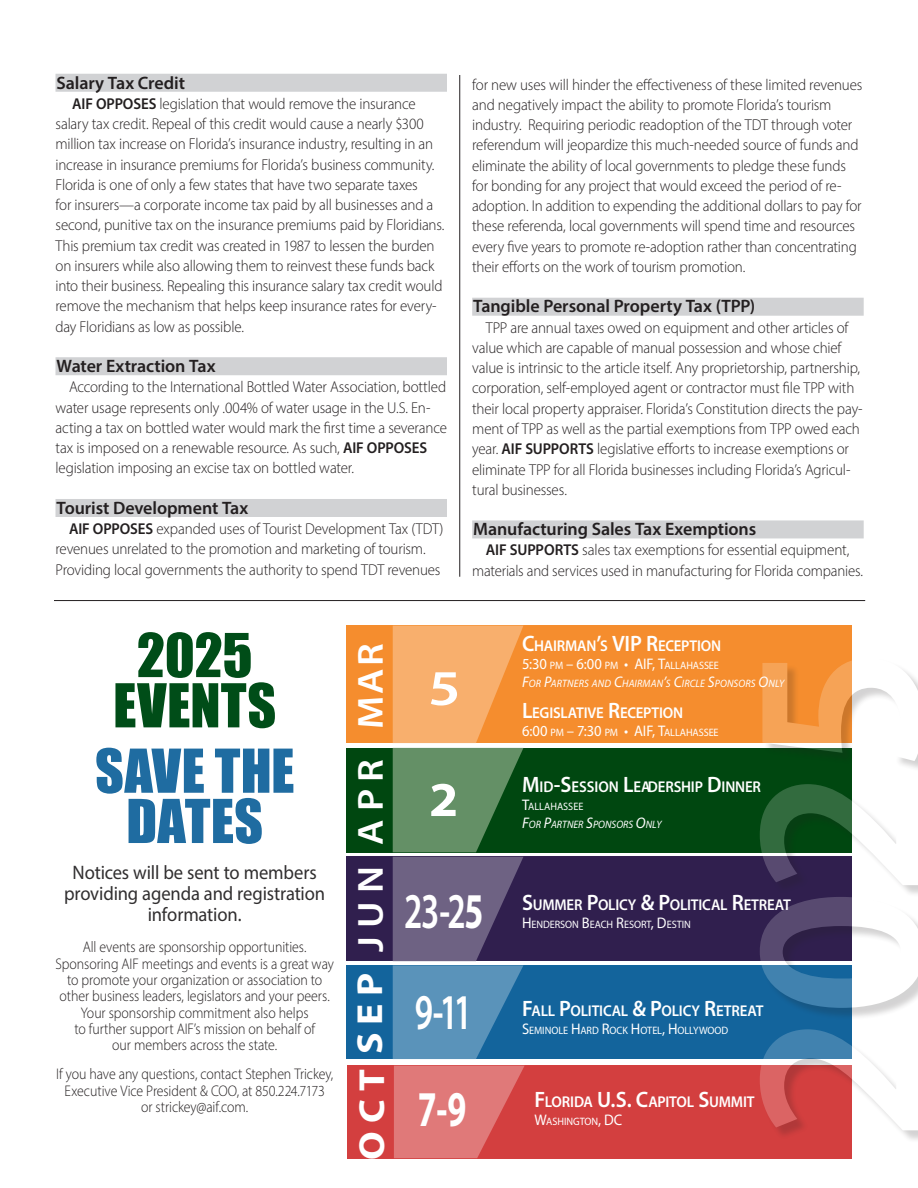
<style>
.page{position:relative;width:918px;height:1188px;background:#fff}
.page>*{position:absolute;margin:0;border:0;box-sizing:border-box;transform-origin:0 0}
.t1{font:55.8px/50.2px "Impact";letter-spacing:.005em;color:#1f6ca1;text-align:center}
.t2{font:55.8px/50.2px "Impact";color:#004d18;text-align:center}
.t3{font:600 50.25px "Myriad Pro";color:#fff;scale:.68 1}
.t4{font:700 50.25px "Myriad Pro";color:#fff;scale:.68 1}
.t5{font:600 50.25px "Myriad Pro";color:#fff;scale:1.2 1}
.t6{font:700 48.9px "Myriad Pro";color:#fff;scale:1.08 1}
.t7{font:600 36.3px "Myriad Pro";letter-spacing:.19em;color:#fff;scale:1.1 1}
.t8{font:700 36.3px "Myriad Pro";letter-spacing:.195em;color:#fff;scale:1.1 1}
.t9{font:19.5px/21px "Myriad Pro";letter-spacing:-.01em;color:#312f30;text-align:center;scale:.95 1}
.t10{font:600 18px "Myriad Pro";letter-spacing:-.005em;color:#231f20}
.t11{font:300 15.75px/20.2px "Myriad Pro";letter-spacing:-.01em;color:#231f20;scale:.95 1}
.t12{font:300 15.75px/20.2px "Myriad Pro";letter-spacing:-.01em;color:#231f20;text-align:center;scale:.96 1}
.t13{font:600 15.6px "Myriad Pro";letter-spacing:-.01em;color:#fff;scale:.95 1}
.t14{font:300 15.45px/16.4px "Myriad Pro";letter-spacing:-.005em;color:#231f20;text-align:center;scale:.9 1}
.t15{font:15.3px "Myriad Pro";letter-spacing:-.01em;color:#fff;scale:.95 1}
.t16{font:italic 10.8px/18.1px "Myriad Pro";letter-spacing:.01em;color:#fff;scale:.95 1}
.t17{font:10.8px "Myriad Pro";letter-spacing:-.005em;color:#fff;scale:.95 1}
.s1{font-weight:600}
.s2{font-weight:700}
.s3{font-size:22.35px}
.s4{font-size:10.8px}
.s5{font-size:15.3px}
.s6{font-style:normal;font-size:15.3px}
.s7{font-style:normal}
</style>
<div class="page">
<div style="left:346px;top:965px;width:506px;height:94px;background:#13649c"></div>
<div style="left:347px;top:1066px;width:505px;height:93px;background:#d33f3f"></div>
<div style="left:346px;top:626px;width:506px;height:117px;background:#f58d2e"></div>
<div style="left:346px;top:748px;width:506px;height:104px;background:#004710"></div>
<div style="left:346px;top:857px;width:506px;height:104px;background:#301f4e"></div>
<svg style="left:393px;top:626px;width:130px;height:433px"></svg>
<svg style="left:394px;top:1066px;width:130px;height:92px"></svg>
<svg style="left:760px;top:660px;width:158px;height:470px"></svg>
<hr style="left:459px;top:75px;width:1px;height:502px;background:#231f20">
<hr style="left:54px;top:600px;width:811px;height:1px;background:#231f20">
<div style="left:56px;top:74px;width:391px;height:18px;background:#d1d2d4"></div>
<div style="left:56px;top:357px;width:391px;height:18px;background:#d1d2d4"></div>
<div style="left:56px;top:499px;width:391px;height:18px;background:#d1d2d4"></div>
<div style="left:472px;top:298px;width:392px;height:18px;background:#d1d2d4"></div>
<div style="left:472px;top:520px;width:392px;height:18px;background:#d1d2d4"></div>
<p class="t10" style="left:57px;top:71px;width:130px">Salary Tax Credit</p>
<p class="t11" style="left:56px;top:93px;width:411px;text-indent:17px"><span class="s1">AIF OPPOSES</span> legislation that would remove the insurance salary tax credit. Repeal of this credit would cause a nearly $300 million tax increase on Florida’s insurance industry, resulting in an increase in insurance premiums for Florida’s business community.<br>Florida is one of only a few states that have two separate taxes<br>for insurers—a corporate income tax paid by all businesses and a second, punitive tax on the insurance premiums paid by Floridians.<br>This premium tax credit was created in 1987 to lessen the burden on insurers while also allowing them to reinvest these funds back into their business. Repealing this insurance salary tax credit would remove the mechanism that helps keep insurance rates for every&shy;day Floridians as low as possible.</p>
<p class="t10" style="left:57px;top:355px;width:160px">Water Extraction Tax</p>
<p class="t11" style="left:56px;top:377px;width:414px;text-indent:13px">According to the International Bottled Water Association, bottled water usage represents only .004% of water usage in the U.S. En&shy;acting a tax on bottled water would mark the first time a severance tax is imposed on a renewable resource. As such, <span class="s1">AIF OPPOSES </span>legislation imposing an excise tax on bottled water.</p>
<p class="t10" style="left:57px;top:496px;width:193px">Tourist Development Tax</p>
<p class="t11" style="left:56px;top:518px;width:410px;text-indent:13px"><span class="s1">AIF OPPOSES</span> expanded uses of Tourist Development Tax (TDT) revenues unrelated to the promotion and marketing of tourism.<br>Providing local governments the authority to spend TDT revenues</p>
<p class="t11" style="left:472px;top:74px;width:412px">for new uses will hinder the effectiveness of these limited revenues and negatively impact the ability to promote Florida’s tourism industry. Requiring periodic readoption of the TDT through voter referendum will jeopardize this much-needed source of funds and eliminate the ability of local governments to pledge these funds for bonding for any project that would exceed the period of re&shy;adoption. In addition to expending the additional dollars to pay for these referenda, local governments will spend time and resources every five years to promote re-adoption rather than concentrating their efforts on the work of tourism promotion.</p>
<p class="t10" style="left:473px;top:295px;width:284px">Tangible Personal Property Tax (TPP)</p>
<p class="t11" style="left:472px;top:317px;width:412px;text-indent:13px">TPP are annual taxes owed on equipment and other articles of value which are capable of manual possession and whose chief value is intrinsic to the article itself. Any proprietorship, partnership, corporation, self-employed agent or contractor must file TPP with their local property appraiser. Florida’s Constitution directs the pay&shy;ment of TPP as well as the partial exemptions from TPP owed each year. <span class="s1">AIF SUPPORTS</span> legislative efforts to increase exemptions or eliminate TPP for all Florida businesses including Florida’s Agricul&shy;tural businesses.</p>
<p class="t10" style="left:473px;top:518px;width:284px">Manufacturing Sales Tax Exemptions</p>
<p class="t12" style="left:472px;top:540px;width:409px"><span class="s1">AIF SUPPORTS</span> sales tax exemptions for essential equipment, materials and services used in manufacturing for Florida companies.</p>
<p class="t2" style="left:113px;top:629px;width:165px">2025<br>EVENTS</p>
<p class="t1" style="left:95px;top:744px;width:201px">SAVE THE<br>DATES</p>
<p class="t9" style="left:64px;top:862px;width:276px">Notices will be sent to members providing agenda and registration information.</p>
<p class="t14" style="left:55px;top:939px;width:311px">All events are sponsorship opportunities.<br>Sponsoring AIF meetings and events is a great way to promote your organization or association to other business leaders, legislators and your peers.<br>Your sponsorship commitment also helps<br>to further support AIF’s mission on behalf of<br>our members across the state.</p>
<p class="t14" style="left:56px;top:1066px;width:309px">If you have any questions, contact Stephen Trickey,<br>Executive Vice President &amp; COO, at 850.224.7173<br>or strickey@aif.com.</p>
<p class="t7" style="left:348px;top:729px;width:79px;rotate:-90deg">MAR</p>
<p class="t7" style="left:348px;top:845px;width:79px;rotate:-90deg">APR</p>
<p class="t7" style="left:348px;top:952px;width:79px;rotate:-90deg">JUN</p>
<h3 class="t8" style="left:347px;top:1160px;width:172px;rotate:-90deg">OCT SEP</h3>
<p class="t5" style="left:428px;top:656px;width:28px">5</p>
<p class="t6" style="left:429px;top:768px;width:29px">2</p>
<p class="t3" style="left:404px;top:879px;width:118px">23-2<span class="s2">5</span></p>
<p class="t3" style="left:415px;top:980px;width:86px">9-11</p>
<p class="t4" style="left:418px;top:1077px;width:73px">7-9</p>
<p class="t13" style="left:522px;top:635px;width:48px"><span class="s3">C</span>HAIRMAN</p>
<p class="t13" style="left:596px;top:635px;width:74px"><span class="s3">’</span>S <span class="s3">VIP R</span>ECEPT</p>
<p class="t13" style="left:697px;top:635px;width:15px">ION</p>
<p class="t15" style="left:522px;top:654px;width:209px">5:30 <span class="s4">PM</span> – 6:00 <span class="s4">PM</span> • AIF, T<span class="s4">ALLAHASSEE</span></p>
<p class="t16" style="left:522px;top:674px;width:278px"><span class="s5">F</span>OR <span class="s5">P</span>ARTNERS AND <span class="s5">C</span>HAIRMAN<span class="s5">’</span>S <span class="s5">C</span>IRCLE <span class="s5">S</span>PONSORS <span class="s5">O</span>NLY</p>
<p class="t13" style="left:522px;top:702px;width:42px"><span class="s3">L</span>EGISLAT</p>
<p class="t13" style="left:584px;top:702px;width:48px">IVE <span class="s3">R</span>ECEPT</p>
<p class="t13" style="left:659px;top:702px;width:15px">ION</p>
<p class="t15" style="left:522px;top:721px;width:208px">6:00 <span class="s4">PM</span> – 7:30 <span class="s4">PM</span> • AIF, T<span class="s4">ALLAHASSEE</span></p>
<p class="t13" style="left:522px;top:777px;width:140px"><span class="s3">M</span>ID<span class="s3">-S</span>ESSION <span class="s3">L</span>EAEADERS</p>
<p class="t13" style="left:681px;top:777px;width:57px">HIP <span class="s3">D</span>INNER</p>
<p class="t16" style="left:522px;top:797px;width:149px"><span class="s6">T</span><span class="s7">ALLAHASSEE<br></span><span class="s5">F</span>OR <span class="s5">P</span>ARTNER <span class="s5">S</span>PONSORS <span class="s5">O</span>NLY</p>
<p class="t13" style="left:522px;top:894px;width:23px"><span class="s3">S</span>UMMER</p>
<p class="t13" style="left:587px;top:894px;width:175px"><span class="s3">P</span>OLICY <span class="s3">&amp; P</span>OLITICAL <span class="s3">R</span>ETREAT</p>
<p class="t17" style="left:522px;top:918px;width:179px"><span class="s5">H</span> ENDERSON <span class="s5">B</span>EACH <span class="s5">R</span>ESORT<span class="s5">, D</span>ESTI N</p>
<p class="t13" style="left:522px;top:1001px;width:214px"><span class="s3">F</span>ALL <span class="s3">P</span>OLITICAL <span class="s3">&amp; P</span>OLICY <span class="s3">R</span>ETREAT</p>
<p class="t17" style="left:522px;top:1024px;width:217px"><span class="s5">S</span>EMINOLE <span class="s5">H</span>ARD <span class="s5">R</span>OCK <span class="s5">H</span> OTEL<span class="s5">, H</span> OLLYWOOD</p>
<p class="t13" style="left:535px;top:1092px;width:197px"><span class="s3">F</span>LORIDA <span class="s3">U.S. C</span>APITOL <span class="s3">S</span>UMM</p>
<p class="t13" style="left:743px;top:1092px;width:13px">IT</p>
<p class="t17" style="left:535px;top:1115px;width:93px"><span class="s5">W</span>ASHINGTON<span class="s5">, DC</span></p>
</div>
